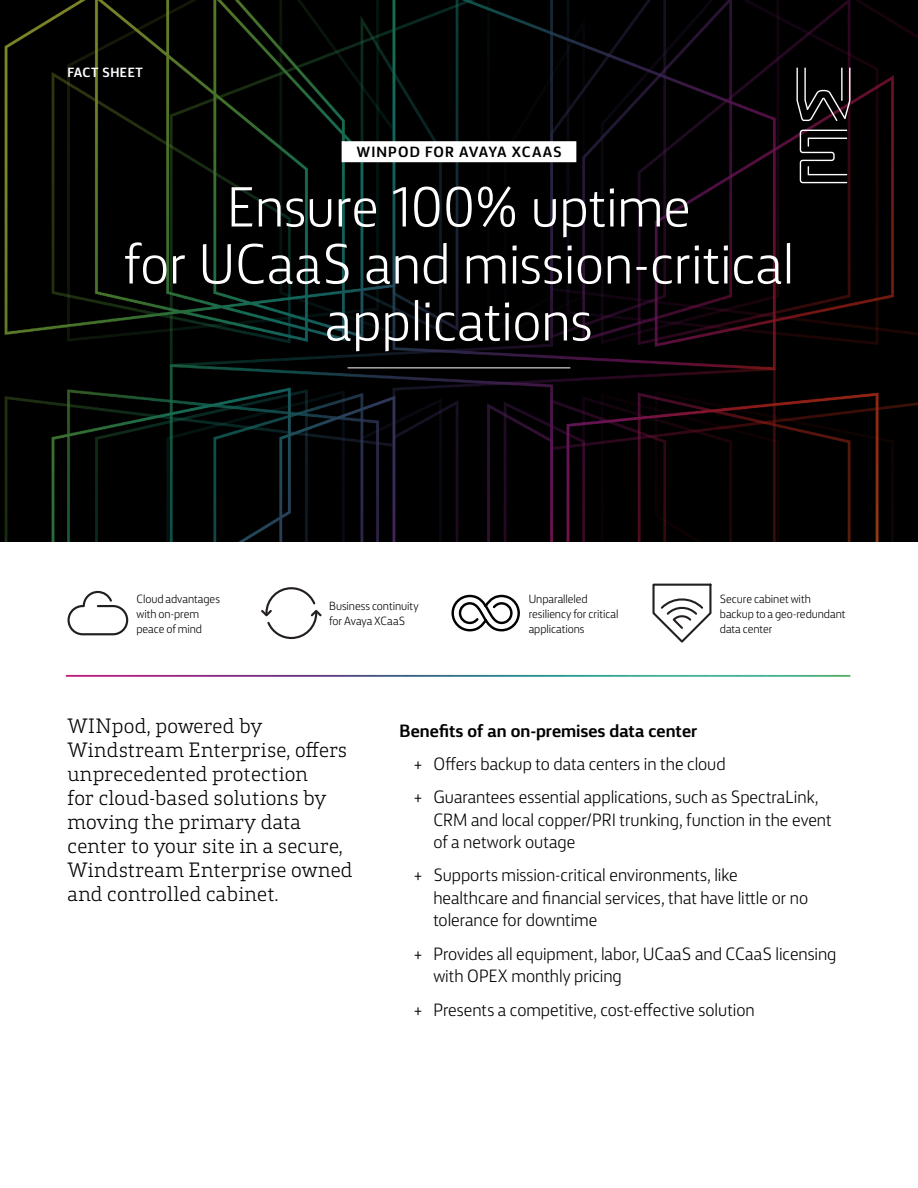
<style>
.page{position:relative;width:918px;height:1188px;background:#fff}
.page>*{position:absolute;margin:0;border:0;box-sizing:border-box;transform-origin:0 0}
.t1{font:300 57px/57px "FS Silas Sans";color:#fff;text-align:center}
.t2{font:300 21px/24px "FS Silas Slab";letter-spacing:.01em;color:#000}
.t3{font:300 18px/22.5px "FS Silas Sans";color:#000}
.t4{font:700 18px "FS Silas Sans";color:#000}
.t5{font:700 15px "FS Silas Sans";letter-spacing:.07em;color:#000}
.t6{font:700 13.5px "FS Silas Sans";letter-spacing:.04em;color:#fff}
.t7{font:300 12px/15px "FS Silas Sans";letter-spacing:-.005em;color:#000}
</style>
<div class="page">
<img style="left:0;top:0;width:918px;height:541px">
<svg style="left:800px;top:130px;width:47px;height:53px;background:#272626"></svg>
<svg style="left:796px;top:68px;width:54px;height:53px;background:#272425"></svg>
<img style="left:66px;top:675px;width:784px;height:2px">
<svg style="left:451px;top:595px;width:69px;height:36px"></svg>
<svg style="left:68px;top:590px;width:60px;height:46px"></svg>
<svg style="left:261px;top:587px;width:61px;height:53px"></svg>
<svg style="left:652px;top:583px;width:60px;height:60px"></svg>
<div style="left:342px;top:141px;width:234px;height:21px;background:#fff"></div>
<hr style="left:348px;top:368px;width:222px;height:1px;background:#fff">
<p class="t6" style="left:68px;top:61px;width:77px">FACT SHEET</p>
<p class="t5" style="left:356px;top:140px;width:207px">WINPOD FOR AVAYA XCAAS</p>
<h1 class="t1" style="left:124px;top:174px;width:672px">Ensure 100% uptime<br>for UCaaS and mission-critical applications</h1>
<p class="t7" style="left:136px;top:590px;width:85px">Cloud advantages with on-prem peace of mind</p>
<p class="t7" style="left:329px;top:598px;width:91px">Business continuity for Avaya XCaaS</p>
<p class="t7" style="left:529px;top:590px;width:91px">Unparalleled resiliency for critical applications</p>
<p class="t7" style="left:720px;top:590px;width:127px">Secure cabinet with backup to a geo-redundant data center</p>
<p class="t2" style="left:68px;top:712px;width:287px">WINpod, powered by<br>Windstream Enterprise, offers unprecedented protection<br>for cloud-based solutions by moving the primary data center to your site in a secure,<br>Windstream Enterprise owned and controlled cabinet.</p>
<p class="t4" style="left:400px;top:715px;width:299px">Benefits of an on-premises data center</p>
<p class="t3" style="left:413px;top:746px;width:407px;line-height:33.3px">+ Offers backup to data centers in the cloud<br>+ Guarantees essential applications, such as SpectraLink,</p>
<p class="t3" style="left:433px;top:807px;width:400px">CRM and local copper/PRI trunking, function in the event of a network outage</p>
<p class="t3" style="left:433px;top:863px;width:376px;text-indent:-20px">+ Supports mission-critical environments, like healthcare and financial services, that have little or no tolerance for downtime</p>
<p class="t3" style="left:433px;top:941px;width:405px;text-indent:-20px">+ Provides all equipment, labor, UCaaS and CCaaS licensing with OPEX monthly pricing</p>
<p class="t3" style="left:413px;top:997px;width:343px">+ Presents a competitive, cost-effective solution</p>
</div>
